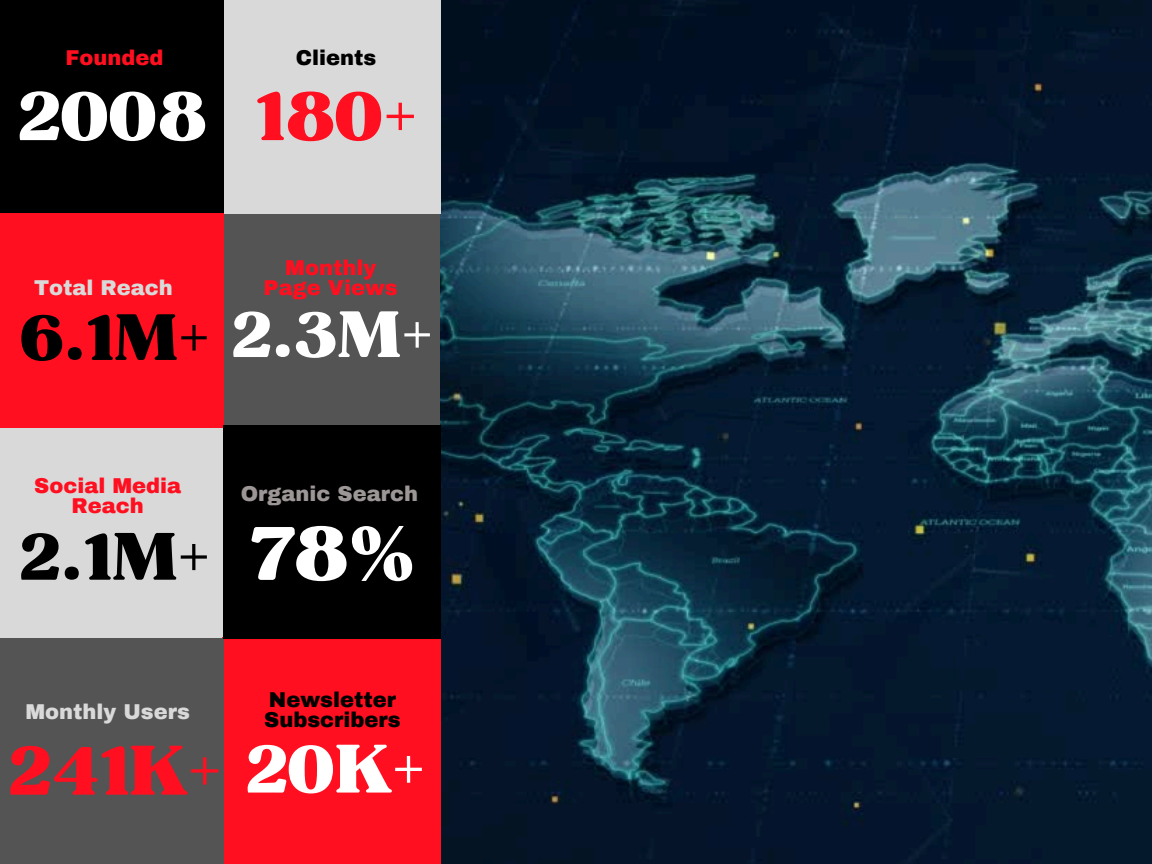
<style>
.page{position:relative;width:1152px;height:864px;background:#fff}
.page>*{position:absolute;margin:0;border:0;box-sizing:border-box;transform-origin:0 0}
.t1{font:75px "Bugaki";color:#fff}
.t2{font:67.5px "Bugaki";color:#ff0f1f}
.t3{font:67.5px "Bugaki";color:#fff}
.t4{font:66px "Bugaki";color:#fff}
.t5{font:64.5px "Bugaki";color:#000}
.t6{font:63px "Bugaki";color:#fff}
.t7{font:63px "Bugaki";color:#000}
.t8{font:900 21px/20.2px "Archivo";color:#ff0f1f;text-align:center}
.t9{font:900 21px/20.2px "Archivo";color:#000}
.t10{font:900 21px "Archivo";color:#d9d9d9}
.t11{font:900 21px "Archivo";color:#9c9796}
.t12{font:21px "Bugaki";color:#ff0f1f}
.t13{font:21px "Bugaki";color:#000}
</style>
<div class="page">
<div style="left:0;top:0;width:224px;height:215px;background:#000"></div>
<div style="left:0;top:424px;width:223px;height:214px;background:#d9d9d9"></div>
<img style="left:440px;top:0;width:712px;height:864px">
<div style="left:223px;top:213px;width:217px;height:215px;background:#545454"></div>
<div style="left:223px;top:638px;width:218px;height:226px;background:#ff0f1f"></div>
<div style="left:0;top:213px;width:224px;height:215px;background:#ff0f1f"></div>
<div style="left:224px;top:0;width:217px;height:213px;background:#d9d9d9"></div>
<div style="left:0;top:638px;width:224px;height:226px;background:#545454"></div>
<div style="left:223px;top:425px;width:217px;height:214px;background:#000"></div>
<p class="t8" style="left:65px;top:47px;width:99px">Founded</p>
<h3 class="t9" style="left:296px;top:47px;width:82px">Clients</h3>
<p class="t12" style="left:60px;top:51px;width:99px">Founded</p>
<p class="t13" style="left:291px;top:51px;width:84px">Clients</p>
<h2 class="t3" style="left:17px;top:74px;width:192px">2008</h2>
<h1 class="t2" style="left:255px;top:74px;width:164px">180+</h1>
<h2 class="t10" style="left:34px;top:276px;width:140px">Total Reach</h2>
<p class="t7" style="left:19px;top:299px;width:192px">6.1M+</p>
<p class="t8" style="left:264px;top:257px;width:136px">Monthly<br>Page Views</p>
<p class="t6" style="left:230px;top:296px;width:204px">2.3M+</p>
<h2 class="t8" style="left:34px;top:476px;width:148px">Social Media<br>Reach</h2>
<p class="t5" style="left:18px;top:517px;width:193px">2.1M+</p>
<h3 class="t11" style="left:241px;top:483px;width:179px">Organic Search</h3>
<p class="t1" style="left:249px;top:507px;width:168px">78%</p>
<h3 class="t10" style="left:26px;top:700px;width:166px">Monthly Users</h3>
<p class="t2" style="left:7px;top:729px;width:216px">241K+</p>
<p class="t9" style="left:264px;top:690px;width:138px">Newsletter<br>Subscribers</p>
<h3 class="t4" style="left:245px;top:728px;width:182px">20K+</h3>
</div>
